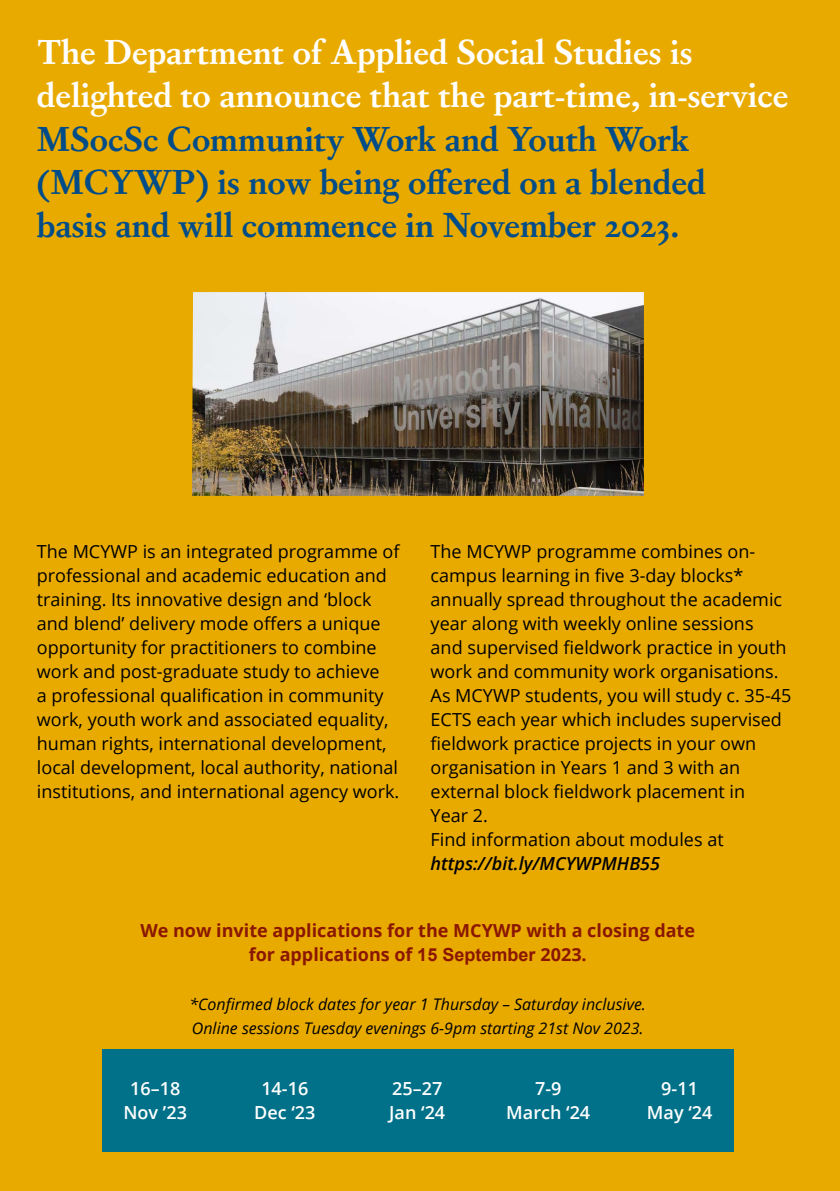
<style>
.page{position:relative;width:840px;height:1191px;background:#fff}
.page>*{position:absolute;margin:0;border:0;box-sizing:border-box;transform-origin:0 0}
.t1{font:600 36px/43.2px "Corundum Text";color:#004c88}
.t2{font:600 36px/43.2px "Corundum Text";color:#fff}
.t3{font:18px/24px "Open Sans";color:#000}
.t4{font:700 18px/24px "Open Sans";color:#8a1702;text-align:center}
.t5{font:600 18px/24px "Open Sans";color:#fff;text-align:center}
.t6{font:italic 600 18px "Open Sans";color:#000}
.t7{font:italic 16px/24px "Open Sans";color:#000}
.s1{font-family:"Arial";color:#8a1601}
</style>
<div class="page">
<div style="left:0;top:0;width:839px;height:1191px;background:#e9aa00"></div>
<img style="left:192px;top:292px;width:451px;height:204px">
<div style="left:102px;top:1049px;width:630px;height:102px;background:#007188"></div>
<h1 class="t2" style="left:37px;top:28px;width:752px">The Department of Applied Social Studies is delighted to announce that the part-time, in-service</h1>
<h1 class="t1" style="left:37px;top:115px;width:670px">MSocSc Community Work and Youth Work (MCYWP) is now being offered on a blended basis and will commence in November 2023.</h1>
<p class="t3" style="left:37px;top:539px;width:364px">The MCYWP is an integrated programme of professional and academic education and training. Its innovative design and ‘block and blend’ delivery mode offers a unique opportunity for practitioners to combine work and post-graduate study to achieve<br>a professional qualification in community work, youth work and associated equality, human rights, international development, local development, local authority, national institutions, and international agency work.</p>
<p class="t3" style="left:430px;top:539px;width:362px">The MCYWP programme combines on&shy;campus learning in five 3-day blocks* annually spread throughout the academic year along with weekly online sessions<br>and supervised fieldwork practice in youth work and community work organisations.<br>As MCYWP students, you will study c. 35-45<br>ECTS each year which includes supervised fieldwork practice projects in your own organisation in Years 1 and 3 with an external block fieldwork placement in<br>Year 2.<br>Find information about modules at</p>
<p class="t6" style="left:430px;top:851px;width:231px">https://bit.ly/MCYWPMHB55</p>
<p class="t4" style="left:140px;top:918px;width:556px">We now invite applications for the MCYWP with a closing date for applications of <span class="s1">15 September</span> 2023.</p>
<p class="t7" style="left:189px;top:992px;width:458px">*Confirmed block dates for year 1 Thursday – Saturday inclusive.<br>Online sessions Tuesday evenings 6-9pm starting 21st Nov 2023.</p>
<p class="t5" style="left:123px;top:1076px;width:65px">16–18<br>Nov ’23</p>
<p class="t5" style="left:254px;top:1076px;width:63px">14-16<br>Dec ‘23</p>
<p class="t5" style="left:389px;top:1076px;width:57px;text-align:left">25–27<br>Jan ‘24</p>
<p class="t5" style="left:506px;top:1076px;width:85px">7-9<br>March ‘24</p>
<p class="t5" style="left:646px;top:1076px;width:67px">9-11<br>May ‘24</p>
</div>
